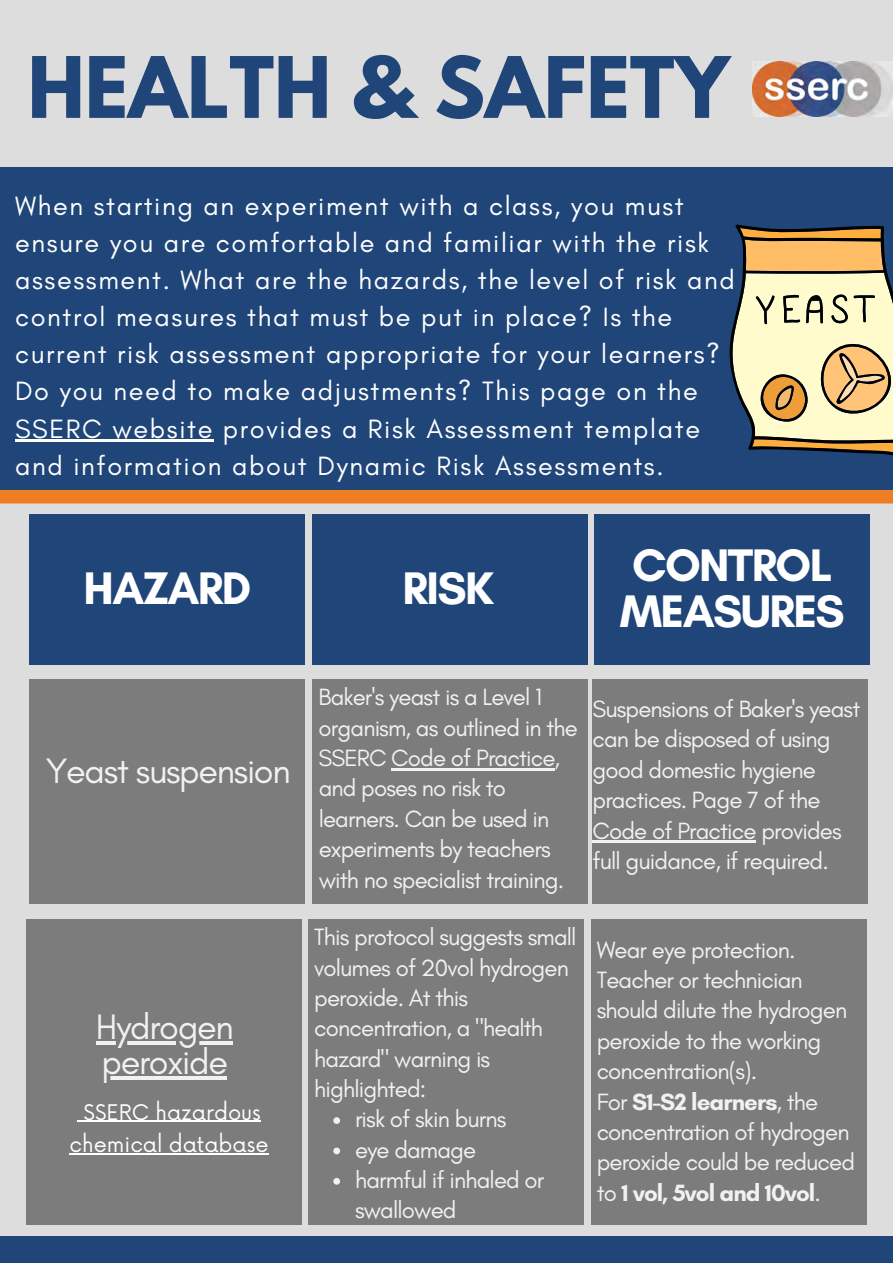
<style>
.page{position:relative;width:893px;height:1264px;background:#fff}
.page>*{position:absolute;margin:0;border:0;box-sizing:border-box;transform-origin:0 0}
.t1{font:700 75px "League Spartan";color:#204679}
.t2{font:700 46.5px/46px "Glacial Indifference";letter-spacing:-.035em;color:#fff}
.t3{font:36px/34.8px "Glacial Indifference";letter-spacing:-.035em;color:#f1f1f1}
.t4{font:27px/37px "Glacial Indifference";letter-spacing:.06em;color:#fff}
.t5{font:24px/30.3px "Glacial Indifference";letter-spacing:-.035em;color:#f1f1f1}
.t6{font:21px/32.5px "Now";color:#fff;text-align:center}
.s1{font-weight:700}
</style>
<div class="page">
<div style="left:0;top:0;width:892px;height:1262px;background:#ddd"></div>
<div style="left:1px;top:167px;width:891px;height:323px;background:#204679"></div>
<div style="left:0;top:490px;width:892px;height:13px;background:#ef7d22"></div>
<div style="left:0;top:1235px;width:892px;height:27px;background:#204679"></div>
<div style="left:29px;top:514px;width:276px;height:150px;background:#204679"></div>
<div style="left:312px;top:514px;width:275px;height:150px;background:#204679"></div>
<div style="left:594px;top:514px;width:275px;height:150px;background:#204679"></div>
<div style="left:29px;top:679px;width:276px;height:225px;background:#7c7c7d"></div>
<div style="left:312px;top:679px;width:275px;height:225px;background:#7c7c7d"></div>
<div style="left:592px;top:679px;width:276px;height:225px;background:#7c7c7d"></div>
<div style="left:26px;top:918px;width:275px;height:306px;background:#7c7c7d"></div>
<div style="left:308px;top:918px;width:276px;height:306px;background:#7c7c7d"></div>
<div style="left:590px;top:918px;width:276px;height:306px;background:#7c7c7d"></div>
<img style="left:752px;top:62px;width:140px;height:55px">
<svg style="left:729px;top:224px;width:163px;height:231px;background:#c2b38a"></svg>
<hr style="left:15px;top:440px;width:199px;height:2px;background:#fff">
<svg style="left:96px;top:1041px;width:136px;height:3px"></svg>
<svg style="left:110px;top:1076px;width:117px;height:3px"></svg>
<hr style="left:592px;top:840px;width:163px;height:3px;background:#f1f1f1">
<hr style="left:391px;top:768px;width:163px;height:2px;background:#f1f1f1">
<svg style="left:333px;top:1117px;width:7px;height:6px"></svg>
<svg style="left:333px;top:1147px;width:7px;height:7px"></svg>
<svg style="left:333px;top:1178px;width:7px;height:6px"></svg>
<hr style="left:84px;top:1120px;width:177px;height:1px;background:#fff">
<hr style="left:70px;top:1153px;width:199px;height:1px;background:#fff">
<h1 class="t1" style="left:28px;top:50px;width:703px">HEALTH &amp; SAFETY</h1>
<p class="t4" style="left:15px;top:187px;width:721px">When starting an experiment with a class, you must ensure you are comfortable and familiar with the risk assessment. What are the hazards, the level of risk and control measures that must be put in place? Is the current risk assessment appropriate for your learners?<br>Do you need to make adjustments? This page on the SSERC website provides a Risk Assessment template and information about Dynamic Risk Assessments.</p>
<h2 class="t2" style="left:84px;top:564px;width:169px">HAZARD</h2>
<h2 class="t2" style="left:402px;top:565px;width:93px">RISK</h2>
<h2 class="t2" style="left:619px;top:541px;width:226px">CONTROL<br>MEASURES</h2>
<h3 class="t3" style="left:46px;top:752px;width:246px">Yeast suspension</h3>
<h3 class="t3" style="left:96px;top:1008px;width:139px">Hydrogen peroxide</h3>
<p class="t6" style="left:70px;top:1096px;width:200px">SSERC hazardous chemical database</p>
<p class="t5" style="left:318px;top:681px;width:261px">Baker's yeast is a Level 1 organism, as outlined in the<br>SSERC Code of Practice, and poses no risk to learners. Can be used in experiments by teachers with no specialist training.</p>
<p class="t5" style="left:314px;top:921px;width:264px">This protocol suggests small volumes of 20vol hydrogen peroxide. At this concentration, a "health hazard" warning is highlighted:</p>
<p class="t5" style="left:355px;top:1103px;width:191px">risk of skin burns eye damage harmful if inhaled or swallowed</p>
<p class="t5" style="left:592px;top:693px;width:269px">Suspensions of Baker's yeast can be disposed of using good domestic hygiene practices. Page 7 of the<br>Code of Practice provides full guidance, if required.</p>
<p class="t5" style="left:596px;top:934px;width:260px">Wear eye protection.<br>Teacher or technician should dilute the hydrogen peroxide to the working concentration(s).<br>For <span class="s1">S1-S2 learners</span>, the concentration of hydrogen peroxide could be reduced to <span class="s1">1 vol, 5vol and 10vol</span>.</p>
</div>
